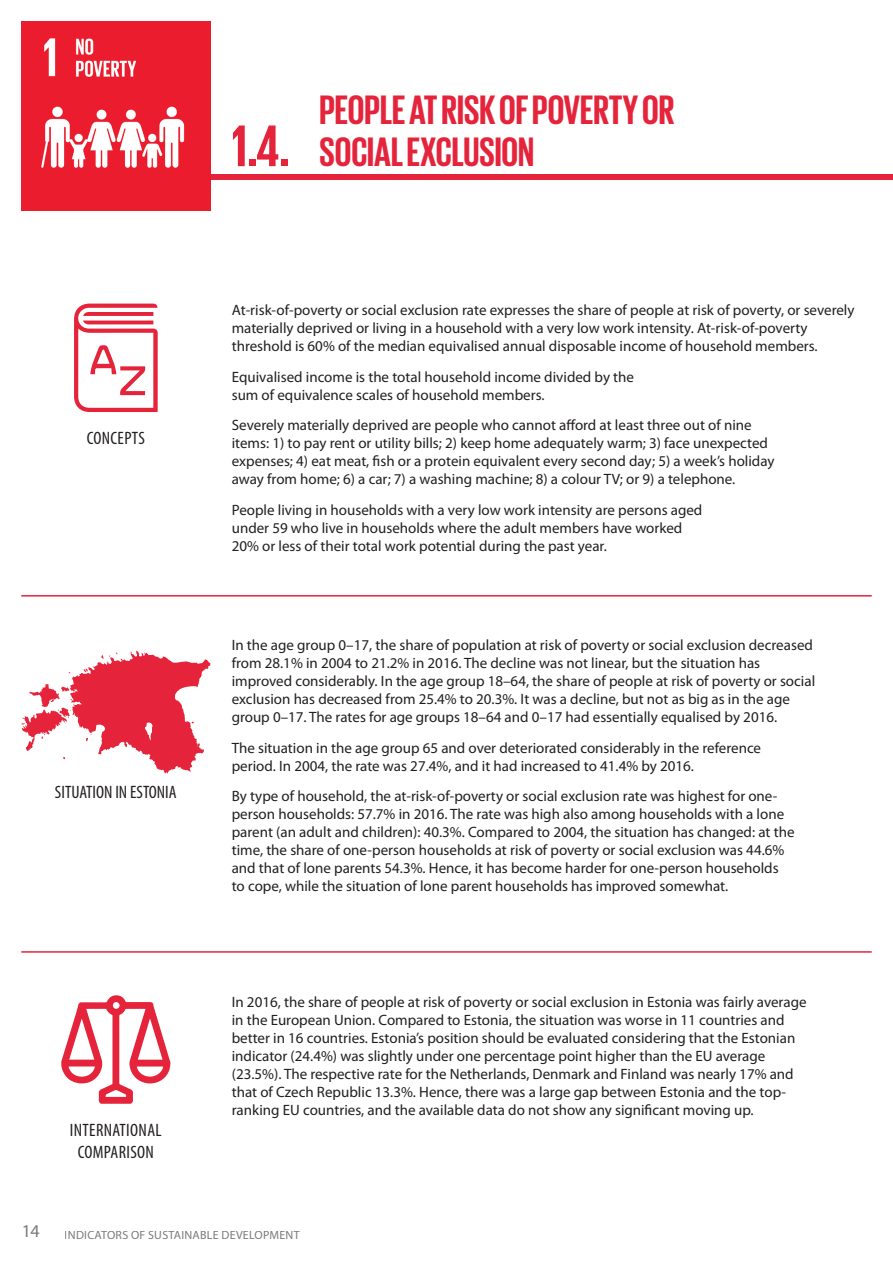
<style>
.page{position:relative;width:893px;height:1263px;background:#fff}
.page>*{position:absolute;margin:0;border:0;box-sizing:border-box;transform-origin:0 0}
.t1{font:700 60px "Giorgio Sans";color:#e5243b}
.Sihipealkiri{font:700 42px "Giorgio Sans";color:#e5243b}
.t2{font:condensed 18px/21.6px "Myriad Pro";letter-spacing:.02em;color:#231f20;text-align:center}
.t3{font:condensed 18px "Myriad Pro";color:#231f20}
.t4{font:18px "Myriad Pro";color:#231f20}
.Sisutekst{font:15px/18px "Myriad Pro";color:#231f20}
.t5{font:12px "Myriad Pro";letter-spacing:.02em;color:#231f20}
</style>
<div class="page">
<div style="left:21px;top:174px;width:872px;height:6px;background:#e5243b"></div>
<img style="left:21px;top:21px;width:189px;height:189px">
<svg style="left:21px;top:651px;width:189px;height:122px"></svg>
<svg style="left:74px;top:304px;width:84px;height:108px"></svg>
<hr style="left:21px;top:595px;width:851px;height:1px;background:#e5243b">
<hr style="left:21px;top:951px;width:851px;height:2px;background:#e5243b">
<svg style="left:61px;top:995px;width:109px;height:109px"></svg>
<p class="t2" style="left:87px;top:427px;width:60px">CONCEPTS</p>
<p class="t3" style="left:55px;top:781px;width:123px">SITUATION IN ESTONIA</p>
<p class="t2" style="left:70px;top:1119px;width:93px">INTERNATIONAL<br>COMPARISON</p>
<p class="Sihipealkiri" style="left:319px;top:89px;width:356px">PEOPLE AT RISK OF POVERTY OR</p>
<p class="t1" style="left:232px;top:116px;width:59px">1.4.</p>
<p class="Sihipealkiri" style="left:319px;top:131px;width:216px">SOCIAL EXCLUSION</p>
<p class="Sisutekst" style="left:232px;top:301px;width:624px">At-risk-of-poverty or social exclusion rate expresses the share of people at risk of poverty, or severely materially deprived or living in a household with a very low work intensity. At-risk-of-poverty threshold is 60% of the median equivalised annual disposable income of household members.</p>
<p class="Sisutekst" style="left:232px;top:367px;width:404px">Equivalised income is the total household income divided by the sum of equivalence scales of household members.</p>
<p class="Sisutekst" style="left:232px;top:416px;width:544px">Severely materially deprived are people who cannot afford at least three out of nine items: 1) to pay rent or utility bills; 2) keep home adequately warm; 3) face unexpected expenses; 4) eat meat, fish or a protein equivalent every second day; 5) a week’s holiday away from home; 6) a car; 7) a washing machine; 8) a colour TV; or 9) a telephone.</p>
<p class="Sisutekst" style="left:232px;top:501px;width:472px">People living in households with a very low work intensity are persons aged under 59 who live in households where the adult members have worked<br>20% or less of their total work potential during the past year.</p>
<p class="Sisutekst" style="left:232px;top:636px;width:585px">In the age group 0–17, the share of population at risk of poverty or social exclusion decreased from 28.1% in 2004 to 21.2% in 2016. The decline was not linear, but the situation has improved considerably. In the age group 18–64, the share of people at risk of poverty or social exclusion has decreased from 25.4% to 20.3%. It was a decline, but not as big as in the age group 0–17. The rates for age groups 18–64 and 0–17 had essentially equalised by 2016.</p>
<p class="Sisutekst" style="left:232px;top:738px;width:531px">The situation in the age group 65 and over deteriorated considerably in the reference period. In 2004, the rate was 27.4%, and it had increased to 41.4% by 2016.</p>
<p class="Sisutekst" style="left:232px;top:787px;width:564px">By type of household, the at-risk-of-poverty or social exclusion rate was highest for one&shy;person households: 57.7% in 2016. The rate was high also among households with a lone parent (an adult and children): 40.3%. Compared to 2004, the situation has changed: at the time, the share of one-person households at risk of poverty or social exclusion was 44.6% and that of lone parents 54.3%. Hence, it has become harder for one-person households to cope, while the situation of lone parent households has improved somewhat.</p>
<p class="Sisutekst" style="left:232px;top:992px;width:576px">In 2016, the share of people at risk of poverty or social exclusion in Estonia was fairly average in the European Union. Compared to Estonia, the situation was worse in 11 countries and better in 16 countries. Estonia’s position should be evaluated considering that the Estonian indicator (24.4%) was slightly under one percentage point higher than the EU average (23.5%). The respective rate for the Netherlands, Denmark and Finland was nearly 17% and that of Czech Republic 13.3%. Hence, there was a large gap between Estonia and the top&shy;ranking EU countries, and the available data do not show any significant moving up.</p>
<p class="t4" style="left:21px;top:1220px;width:20px">14</p>
<p class="t5" style="left:65px;top:1228px;width:236px">INDICATORS OF SUSTAINABLE DEVELOPMENT</p>
</div>
